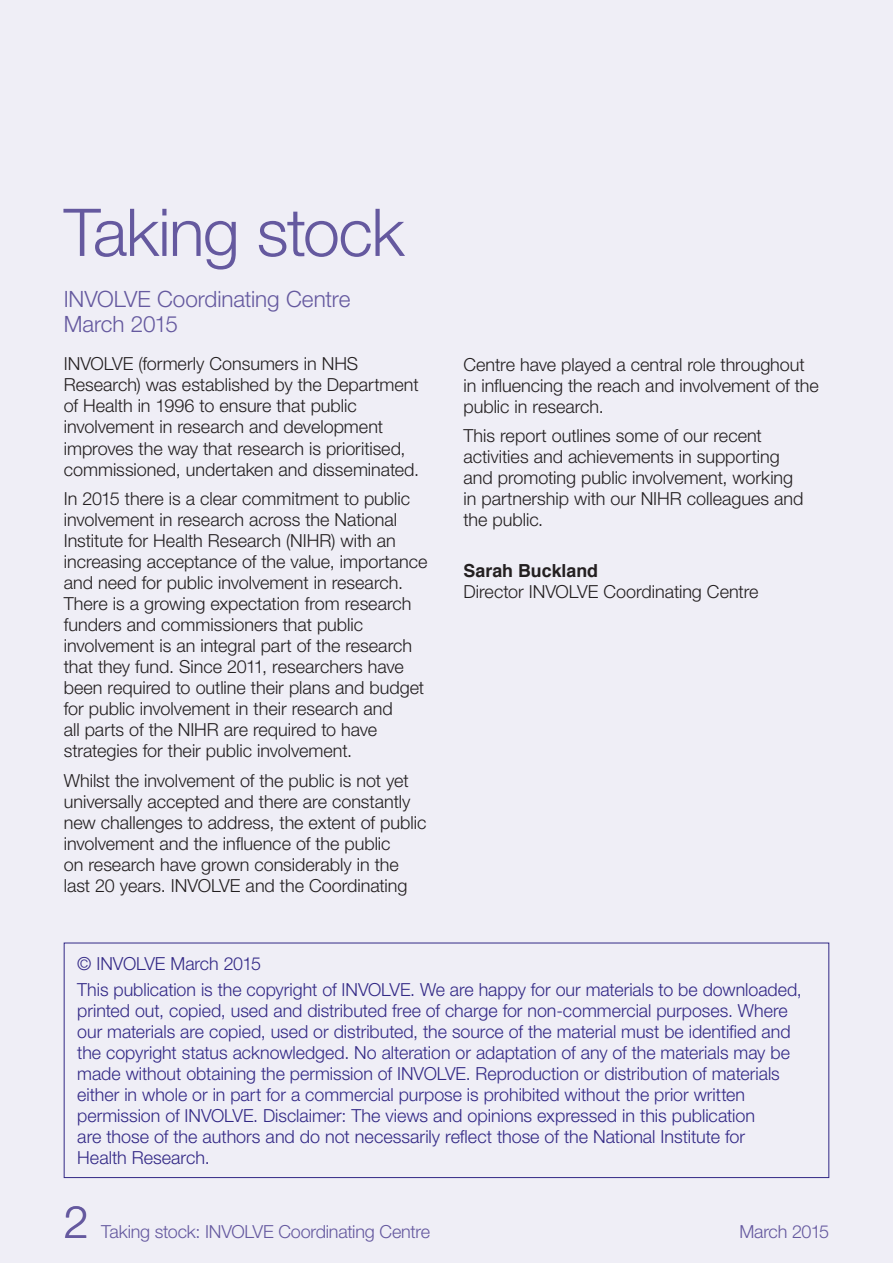
<style>
.page{position:relative;width:893px;height:1263px;background:#efeef6}
.page>*{position:absolute;margin:0;border:0;box-sizing:border-box;transform-origin:0 0}
.t1{font:300 66px "Helvetica Neue LT";letter-spacing:-.02em;color:#65599f}
.t2{font:300 45px "Helvetica Neue LT";color:#65599f}
.t3{font:300 22.5px/25.5px "Helvetica Neue LT";letter-spacing:-.005em;color:#65599f}
.t4{font:300 18px/21px "Helvetica Neue LT";color:#231f20}
.t5{font:300 18px/21px "Helvetica Neue LT";color:#332986}
.t6{font:300 18px "Helvetica Neue LT";letter-spacing:-.015em;color:#65599f}
.t7{font:700 18px "Helvetica";color:#231f20}
</style>
<div class="page">
<div style="left:64px;top:943px;width:765px;height:235px;border:1px solid #332986"></div>
<h1 class="t1" style="left:64px;top:192px;width:342px">Taking stock</h1>
<p class="t3" style="left:64px;top:286px;width:288px">INVOLVE Coordinating Centre<br>March 2015</p>
<p class="t4" style="left:64px;top:353px;width:357px">INVOLVE (formerly Consumers in NHS Research) was established by the Department of Health in 1996 to ensure that public involvement in research and development improves the way that research is prioritised, commissioned, undertaken and disseminated.</p>
<p class="t4" style="left:64px;top:488px;width:365px">In 2015 there is a clear commitment to public involvement in research across the National Institute for Health Research (NIHR) with an increasing acceptance of the value, importance and need for public involvement in research.<br>There is a growing expectation from research funders and commissioners that public involvement is an integral part of the research that they fund. Since 2011, researchers have been required to outline their plans and budget for public involvement in their research and<br>all parts of the NIHR are required to have strategies for their public involvement.</p>
<p class="t4" style="left:64px;top:769px;width:364px">Whilst the involvement of the public is not yet universally accepted and there are constantly new challenges to address, the extent of public involvement and the influence of the public<br>on research have grown considerably in the last 20 years. INVOLVE and the Coordinating</p>
<p class="t4" style="left:463px;top:353px;width:357px">Centre have played a central role throughout in influencing the reach and involvement of the public in research.</p>
<p class="t4" style="left:463px;top:425px;width:341px">This report outlines some of our recent activities and achievements in supporting and promoting public involvement, working in partnership with our NIHR colleagues and the public.</p>
<p class="t7" style="left:463px;top:556px;width:136px">Sarah Buckland</p>
<p class="t4" style="left:463px;top:580px;width:296px">Director INVOLVE Coordinating Centre</p>
<p class="t5" style="left:77px;top:951px;width:726px;line-height:25.2px">© INVOLVE March 2015<br>This publication is the copyright of INVOLVE. We are happy for our materials to be downloaded,</p>
<p class="t5" style="left:77px;top:999px;width:715px">printed out, copied, used and distributed free of charge for non-commercial purposes. Where our materials are copied, used or distributed, the source of the material must be identified and the copyright status acknowledged. No alteration or adaptation of any of the materials may be made without obtaining the permission of INVOLVE. Reproduction or distribution of materials either in whole or in part for a commercial purpose is prohibited without the prior written permission of INVOLVE. Disclaimer: The views and opinions expressed in this publication<br>are those of the authors and do not necessarily reflect those of the National Institute for Health Research.</p>
<h2 class="t2" style="left:64px;top:1194px;width:27px">2</h2>
<p class="t6" style="left:101px;top:1221px;width:330px">Taking stock: INVOLVE Coordinating Centre</p>
<p class="t6" style="left:739px;top:1221px;width:91px">March 2015</p>
</div>
